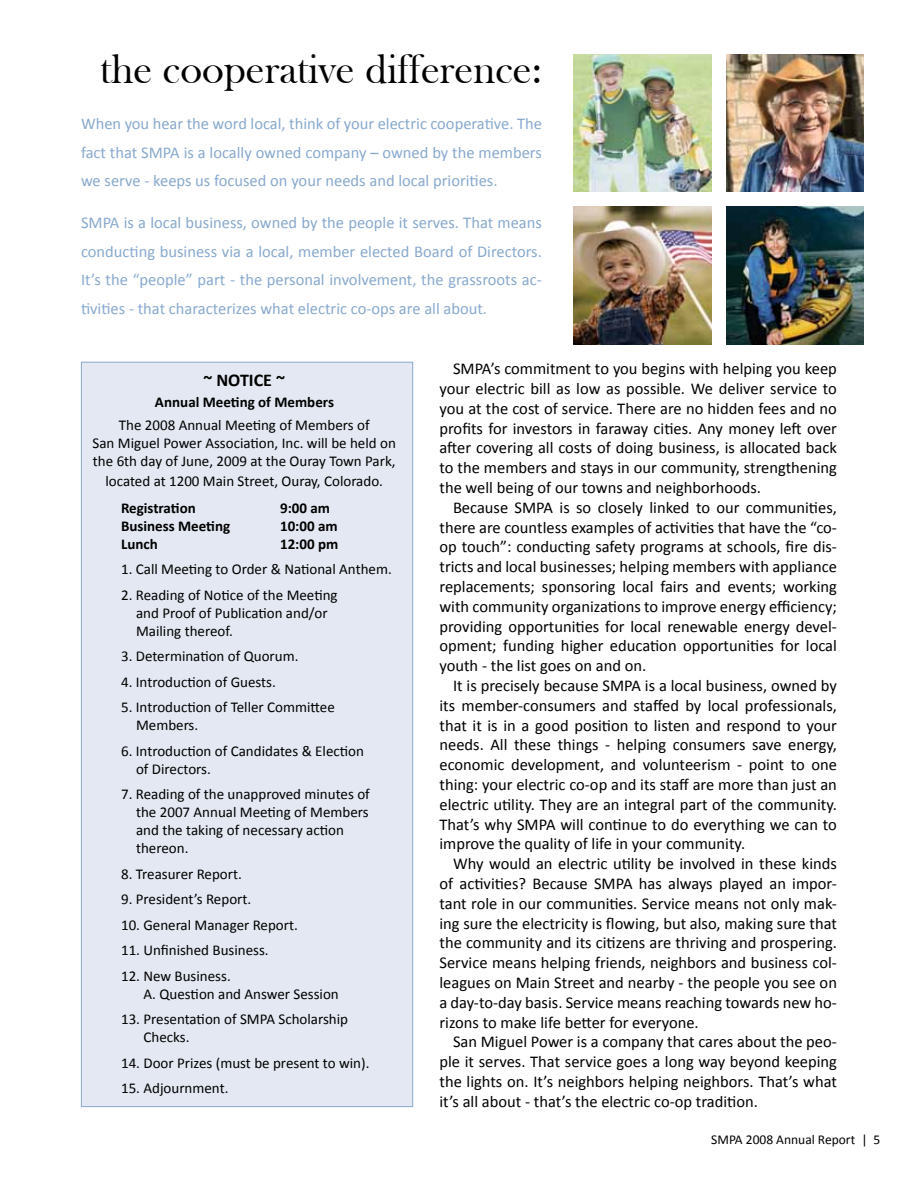
<style>
.page{position:relative;width:918px;height:1188px;background:#fff}
.page>*{position:absolute;margin:0;border:0;box-sizing:border-box;transform-origin:0 0}
.t1{font:42px "Bask Old Face";color:#000}
.t2{font:700 18px "Calibri";color:#000}
.t3{font:16.5px/19.8px "Calibri";color:#000;text-align:justify}
.t4{font:16.5px/28.5px "Calibri";color:#88a9ce;text-align:justify}
.t5{font:15px/18px "Calibri";color:#000}
.t6{font:700 15px "Calibri";color:#000}
.t7{font:13.5px "Calibri";color:#000}
</style>
<div class="page">
<div style="left:81px;top:362px;width:332px;height:745px;background:#e3e8f2;border:1px solid #88a9ce"></div>
<img style="left:573px;top:207px;width:138px;height:138px">
<img style="left:726px;top:207px;width:138px;height:138px">
<img style="left:573px;top:54px;width:138px;height:138px">
<img style="left:726px;top:54px;width:138px;height:138px">
<h1 class="t1" style="left:101px;top:46px;width:443px">the cooperative difference:</h1>
<p class="t4" style="left:81px;top:109px;width:462px">When you hear the word local, think of your electric cooperative. The fact that SMPA is a locally owned company – owned by the members we serve - keeps us focused on your needs and local priorities.</p>
<p class="t4" style="left:81px;top:208px;width:462px">SMPA is a local business, owned by the people it serves. That means conducti ng business via a local, member elected Board of Directors.<br>It’s the “people” part - the personal involvement, the grassroots ac&shy;tivities - that characterizes what electric co-ops are all about.</p>
<p class="t2" style="left:203px;top:369px;width:83px">~ NOTICE ~</p>
<p class="t6" style="left:155px;top:393px;width:181px">Annual Meeting of Members</p>
<p class="t5" style="left:93px;top:415px;width:305px;text-align:center">The 2008 Annual Meeti ng of Members of<br>San Miguel Power Association, Inc. will be held on the 6th day of June, 2009 at the Ouray Town Park,</p>
<p class="t5" style="left:105px;top:471px;width:279px">located at 1200 Main Street, Ouray, Colorado.</p>
<p class="t6" style="left:121px;top:499px;width:76px">Registration</p>
<p class="t6" style="left:280px;top:499px;width:51px">9:00 am</p>
<p class="t6" style="left:121px;top:517px;width:111px">Business Meeting</p>
<p class="t6" style="left:280px;top:517px;width:59px">10:00 am</p>
<p class="t6" style="left:121px;top:535px;width:38px">Lunch</p>
<p class="t6" style="left:280px;top:535px;width:60px">12:00 pm</p>
<p class="t5" style="left:121px;top:560px;width:272px">1. Call Meeting to Order &amp; National Anthem.</p>
<p class="t5" style="left:136px;top:585px;width:203px;text-indent:-15px">2. Reading of Notice of the Meeti ng and Proof of Publication and/or<br>Mailing thereof.</p>
<p class="t5" style="left:121px;top:647px;width:179px">3. Determination of Quorum.</p>
<p class="t5" style="left:121px;top:672px;width:156px">4. Introduction of Guests.</p>
<p class="t5" style="left:136px;top:698px;width:200px;text-indent:-15px">5. Introduction of Teller Committee<br>Members.</p>
<p class="t5" style="left:136px;top:741px;width:229px;text-indent:-15px">6. Introduction of Candidates &amp; Election of Directors.</p>
<p class="t5" style="left:136px;top:785px;width:235px;text-indent:-15px">7. Reading of the unapproved minutes of the 2007 Annual Meeting of Members and the taking of necessary action thereon.</p>
<p class="t5" style="left:121px;top:864px;width:122px">8. Treasurer Report.</p>
<p class="t5" style="left:121px;top:890px;width:132px">9. President’s Report.</p>
<p class="t5" style="left:121px;top:915px;width:178px">10. General Manager Report.</p>
<p class="t5" style="left:121px;top:941px;width:149px">11. Unfinished Business.</p>
<p class="t5" style="left:144px;top:966px;width:197px;text-indent:-22px">12. New Business.<br>A. Question and Answer Session</p>
<p class="t5" style="left:144px;top:1010px;width:206px;text-indent:-22px">13. Presentation of SMPA Scholarship<br>Checks.</p>
<p class="t5" style="left:121px;top:1053px;width:250px">14. Door Prizes (must be present to win).</p>
<p class="t5" style="left:121px;top:1079px;width:109px">15. Adjournment.</p>
<p class="t3" style="left:440px;top:358px;width:399px;text-indent:13px">SMPA’s commitment to you begins with helping you keep your electric bill as low as possible. We deliver service to you at the cost of service. There are no hidden fees and no profits for investors in faraway cities. Any money left over after covering all costs of doing business, is allocated back to the members and stays in our community, strengthening the well being of our towns and neighborhoods.</p>
<p class="t3" style="left:440px;top:497px;width:399px;text-indent:13px">Because SMPA is so closely linked to our communities, there are countless examples of activities that have the “co&shy;op touch”: conducti ng safety programs at schools, fire dis&shy;tricts and local businesses; helping members with appliance replacements; sponsoring local fairs and events; working with community organizations to improve energy efficiency; providing opportunities for local renewable energy devel&shy;opment; funding higher education opportunities for local youth - the list goes on and on.</p>
<p class="t3" style="left:440px;top:675px;width:399px;text-indent:13px">It is precisely because SMPA is a local business, owned by its member-consumers and staffed by local professionals, that it is in a good position to listen and respond to your needs. All these things - helping consumers save energy, economic development, and volunteerism - point to one thing: your electric co-op and its staff are more than just an electric uti lity. They are an integral part of the community.<br>That’s why SMPA will conti nue to do everything we can to improve the quality of life in your community.</p>
<p class="t3" style="left:440px;top:853px;width:399px;text-indent:13px">Why would an electric uti lity be involved in these kinds of activities? Because SMPA has always played an impor&shy;tant role in our communities. Service means not only mak&shy;ing sure the electricity is flowing, but also, making sure that the community and its citizens are thriving and prospering.<br>Service means helping friends, neighbors and business col&shy;leagues on Main Street and nearby - the people you see on a day-to-day basis. Service means reaching towards new ho&shy;rizons to make life better for everyone.</p>
<p class="t3" style="left:440px;top:1031px;width:399px;text-indent:13px">San Miguel Power is a company that cares about the peo&shy;ple it serves. That service goes a long way beyond keeping the lights on. It’s neighbors helping neighbors. That’s what it’s all about - that’s the electric co-op tradition.</p>
<p class="t7" style="left:711px;top:1131px;width:171px">SMPA 2008 Annual Report | 5</p>
</div>
